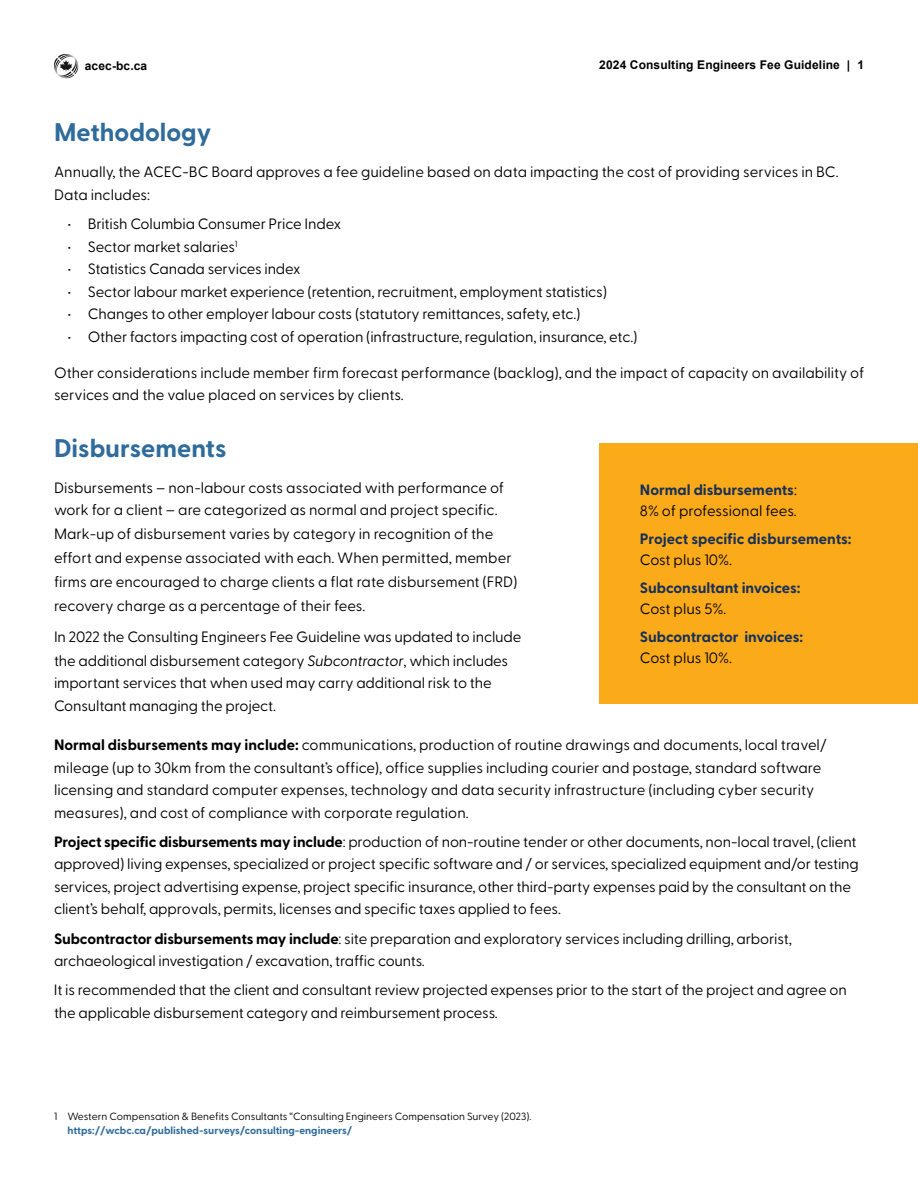
<style>
.page{position:relative;width:918px;height:1188px;background:#fff}
.page>*{position:absolute;margin:0;border:0;box-sizing:border-box;transform-origin:0 0}
.t1{font:700 25.5px "Greycliff CF";color:#2f6b9b}
.t2{font:15px/22.5px "Greycliff CF";letter-spacing:-.01em;color:#000}
.t3{font:700 15px "Greycliff CF";color:#173058}
.t4{font:700 12px "Arial";letter-spacing:.01em;color:#000}
.t5{font:10.5px "Greycliff CF";color:#000}
.t6{font:700 10.5px "Greycliff CF";color:#2f6b9b}
.s1{font-style:italic}
.s2{font-weight:700}
.s3{font-weight:700;color:#173058}
</style>
<div class="page">
<svg style="left:54px;top:54px;width:24px;height:24px"></svg>
<div style="left:599px;top:443px;width:319px;height:260px;background:#fbaa1a"></div>
<p class="t4" style="left:85px;top:58px;width:64px">acec-bc.ca</p>
<p class="t4" style="left:599px;top:57px;width:266px">2024 Consulting Engineers Fee Guideline | 1</p>
<h1 class="t1" style="left:54px;top:117px;width:159px">Methodology</h1>
<p class="t2" style="left:54px;top:161px;width:786px">Annually, the ACEC-BC Board approves a fee guideline based on data impacting the cost of providing services in BC.<br>Data includes:</p>
<p class="t2" style="left:68px;top:213px;width:275px">• British Columbia Consumer Price Index</p>
<p class="t2" style="left:68px;top:235px;width:171px">• Sector market salaries<sup>1</sup></p>
<p class="t2" style="left:68px;top:258px;width:235px">• Statistics Canada services index</p>
<p class="t2" style="left:68px;top:280px;width:541px">• Sector labour market experience (retention, recruitment, employment statistics)</p>
<p class="t2" style="left:68px;top:303px;width:515px">• Changes to other employer labour costs (statutory remittances, safety, etc.)</p>
<p class="t2" style="left:68px;top:325px;width:572px">• Other factors impacting cost of operation (infrastructure, regulation, insurance, etc.)</p>
<p class="t2" style="left:54px;top:361px;width:812px">Other considerations include member firm forecast performance (backlog), and the impact of capacity on availability of services and the value placed on services by clients.</p>
<h1 class="t1" style="left:54px;top:432px;width:174px">Disbursements</h1>
<p class="t2" style="left:54px;top:476px;width:452px">Disbursements – non-labour costs associated with performance of work for a client – are categorized as normal and project specific.</p>
<p class="t2" style="left:54px;top:522px;width:465px;line-height:24px">Mark-up of disbursement varies by category in recognition of the effort and expense associated with each. When permitted, member firms are encouraged to charge clients a flat rate disbursement (FRD) recovery charge as a percentage of their fees.</p>
<p class="t2" style="left:54px;top:625px;width:469px;line-height:24px">In 2022 the Consulting Engineers Fee Guideline was updated to include the additional disbursement category <span class="s1">Subcontractor</span>, which includes</p>
<p class="t2" style="left:54px;top:672px;width:439px">important services that when used may carry additional risk to the<br>Consultant managing the project.</p>
<p class="t2" style="left:54px;top:734px;width:774px"><span class="s2">Normal disbursements may include:</span> communications, production of routine drawings and documents, local travel/ mileage (up to 30km from the consultant’s office), office supplies including courier and postage, standard software licensing and standard computer expenses, technology and data security infrastructure (including cyber security measures), and cost of compliance with corporate regulation.</p>
<p class="t2" style="left:54px;top:831px;width:806px"><span class="s2">Project specific disbursements may include</span>: production of non-routine tender or other documents, non-local travel, (client approved) living expenses, specialized or project specific software and / or services, specialized equipment and/or testing services, project advertising expense, project specific insurance, other third-party expenses paid by the consultant on the client’s behalf, approvals, permits, licenses and specific taxes applied to fees.</p>
<p class="t2" style="left:54px;top:927px;width:740px"><span class="s2">Subcontractor disbursements may include</span>: site preparation and exploratory services including drilling, arborist, archaeological investigation / excavation, traffic counts.</p>
<p class="t2" style="left:54px;top:979px;width:794px">It is recommended that the client and consultant review projected expenses prior to the start of the project and agree on the applicable disbursement category and reimbursement process.</p>
<p class="t2" style="left:640px;top:480px;width:159px;line-height:21px"><span class="s3">Normal disbursements</span>:<br>8% of professional fees.</p>
<p class="t3" style="left:640px;top:530px;width:213px">Project specific disbursements:</p>
<p class="t2" style="left:640px;top:549px;width:94px">Cost plus 10%.</p>
<p class="t3" style="left:640px;top:579px;width:162px">Subconsultant invoices:</p>
<p class="t2" style="left:640px;top:598px;width:88px">Cost plus 5%.</p>
<p class="t3" style="left:640px;top:627px;width:165px">Subcontractor invoices:</p>
<p class="t2" style="left:640px;top:646px;width:94px">Cost plus 10%.</p>
<p class="t5" style="left:54px;top:1110px;width:479px">1 Western Compensation &amp; Benefits Consultants “Consulting Engineers Compensation Survey (2023).</p>
<p class="t6" style="left:68px;top:1124px;width:286px">https://wcbc.ca/published-surveys/consulting-engineers/</p>
</div>
